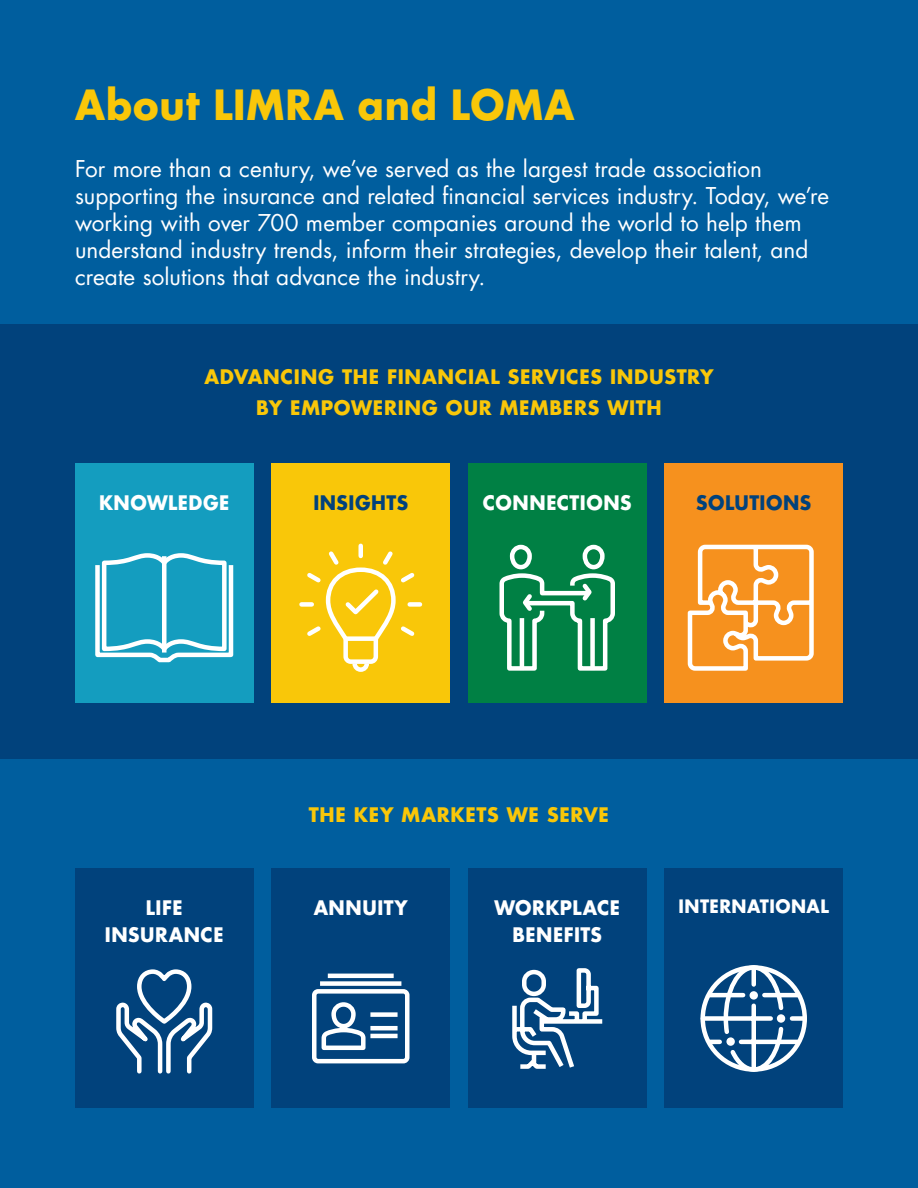
<style>
.page{position:relative;width:918px;height:1188px;background:#005e9e}
.page>*{position:absolute;margin:0;border:0;box-sizing:border-box;transform-origin:0 0}
.t1{font:700 40.5px "Futura Std";letter-spacing:.025em;color:#f9c709;scale:.95 1}
.t2{font:22.5px/27px "Futura Std";color:#fff}
.t3{font:700 19.5px/31.5px "Futura Std";letter-spacing:.035em;color:#f9c709;text-align:center}
.t4{font:700 19.5px/27px "Futura Std";letter-spacing:.03em;color:#fff;text-align:center;scale:.95 1}
.t5{font:700 19.5px "Futura Std";letter-spacing:.025em;color:#01427c;scale:.95 1}
.t6{font:700 18px "Futura Std";letter-spacing:.025em;color:#fff;scale:.95 1}
</style>
<div class="page">
<div style="left:0;top:324px;width:918px;height:435px;background:#01427c"></div>
<div style="left:272px;top:464px;width:178px;height:240px;background:#f9c709"></div>
<svg style="left:299px;top:543px;width:124px;height:129px"></svg>
<div style="left:468px;top:464px;width:178px;height:240px;background:#008044"></div>
<div style="left:510px;top:545px;width:22px;height:24px;border:4px solid #fff;border-radius:9px"></div>
<div style="left:583px;top:545px;width:22px;height:24px;border:4px solid #fff;border-radius:9px"></div>
<svg style="left:499px;top:573px;width:116px;height:98px"></svg>
<div style="left:75px;top:464px;width:179px;height:240px;background:#149dbf"></div>
<svg style="left:95px;top:553px;width:139px;height:110px"></svg>
<div style="left:664px;top:464px;width:179px;height:240px;background:#f6911e"></div>
<svg style="left:687px;top:544px;width:127px;height:127px"></svg>
<div style="left:75px;top:868px;width:179px;height:240px;background:#01427c"></div>
<div style="left:272px;top:868px;width:178px;height:240px;background:#01427c"></div>
<div style="left:468px;top:868px;width:178px;height:240px;background:#01427c"></div>
<div style="left:664px;top:868px;width:179px;height:240px;background:#01427c"></div>
<svg style="left:116px;top:969px;width:97px;height:105px"></svg>
<svg style="left:312px;top:973px;width:98px;height:91px"></svg>
<svg style="left:512px;top:968px;width:91px;height:101px"></svg>
<div style="left:700px;top:965px;width:107px;height:107px;border:4px solid #fff;border-radius:50%"></div>
<hr style="left:709px;top:993px;width:34px;height:4px;background:#fff">
<hr style="left:764px;top:993px;width:34px;height:4px;background:#fff">
<hr style="left:709px;top:1040px;width:11px;height:4px;background:#fff">
<hr style="left:741px;top:1040px;width:57px;height:4px;background:#fff">
<div style="left:703px;top:1016px;width:68px;height:5px;background:#fff"></div>
<div style="left:792px;top:1016px;width:13px;height:5px;background:#fff"></div>
<svg style="left:721px;top:965px;width:65px;height:107px"></svg>
<div style="left:726px;top:1037px;width:9px;height:9px;background:#fff;border-radius:50%"></div>
<h1 class="t1" style="left:75px;top:78px;width:528px">About LIMRA and LOMA</h1>
<p class="t2" style="left:75px;top:156px;width:756px">For more than a century, we’ve served as the largest trade association supporting the insurance and related financial services industry. Today, we’re working with over 700 member companies around the world to help them understand industry trends, inform their strategies, develop their talent, and create solutions that advance the industry.</p>
<p class="t3" style="left:204px;top:360px;width:511px">ADVANCING THE FINANCIAL SERVICES INDUSTRY<br>BY EMPOWERING OUR MEMBERS WITH</p>
<p class="t4" style="left:99px;top:489px;width:139px">KNOWLEDGE</p>
<p class="t5" style="left:313px;top:489px;width:101px">INSIGHTS</p>
<p class="t4" style="left:483px;top:489px;width:158px">CONNECTIONS</p>
<p class="t5" style="left:696px;top:489px;width:123px">SOLUTIONS</p>
<p class="t3" style="left:309px;top:798px;width:302px">THE KEY MARKETS WE SERVE</p>
<p class="t4" style="left:105px;top:894px;width:126px">LIFE<br>INSURANCE</p>
<p class="t4" style="left:314px;top:894px;width:101px">ANNUITY</p>
<p class="t4" style="left:494px;top:894px;width:134px">WORKPLACE<br>BENEFITS</p>
<p class="t6" style="left:679px;top:895px;width:160px">INTERNATIONAL</p>
</div>
